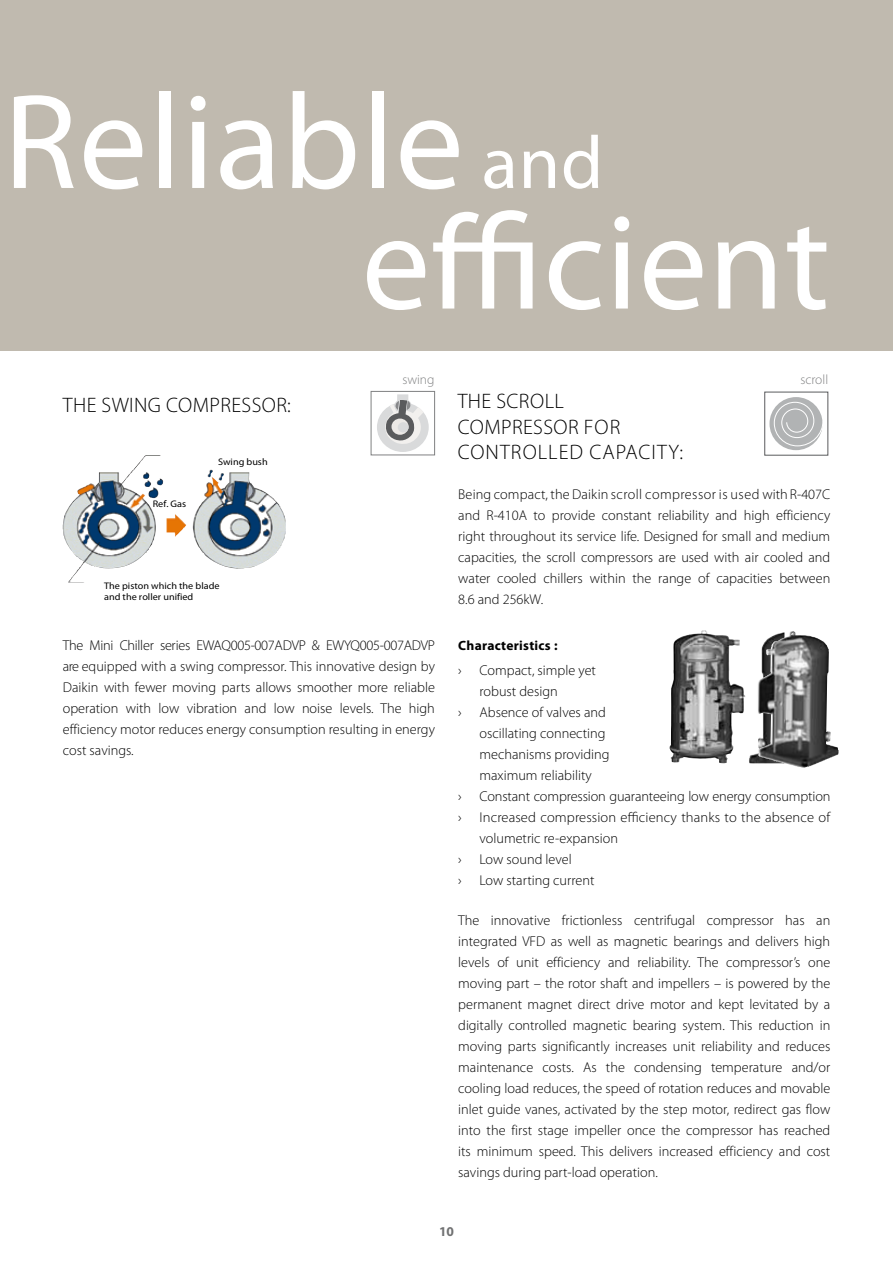
<style>
.page{position:relative;width:893px;height:1263px;background:#fff}
.page>*{position:absolute;margin:0;border:0;box-sizing:border-box;transform-origin:0 0}
.t1{font:136.5px "Myriad Pro";letter-spacing:.01em;color:#fff}
.t2{font:300 21px/25.2px "Myriad Pro";letter-spacing:.02em;color:#000}
.t3{font:300 14.25px/21px "Myriad Pro";color:#000;text-align:justify}
.t4{font:700 13.5px "Myriad Pro";letter-spacing:.02em;color:#000}
.t5{font:300 13.5px "Myriad Pro";color:#808182}
.t6{font:700 13.5px "Myriad Pro";color:#707172}
.t7{font:9.6px/11.6px "Myriad Pro";color:#000;scale:1.07 1}
.s1{font-size:75px}
</style>
<div class="page">
<div style="left:0;top:0;width:893px;height:351px;background:#c0baaf"></div>
<img style="left:669px;top:630px;width:87px;height:133px">
<img style="left:756px;top:631px;width:36px;height:134px">
<div style="left:371px;top:391px;width:64px;height:64px;background:#fff;border:1px solid #808182"></div>
<div style="left:377px;top:402px;width:52px;height:50px;background:#d9dadb;border-radius:50%"></div>
<svg style="left:383px;top:394px;width:41px;height:53px"></svg>
<img style="left:63px;top:455px;width:223px;height:127px">
<svg style="left:769px;top:397px;width:54px;height:53px"></svg>
<svg style="left:774px;top:402px;width:49px;height:44px;background:#c1c3c4"></svg>
<h1 class="t1" style="left:4px;top:58px;width:601px">Reliable <span class="s1">and</span></h1>
<h1 class="t1" style="left:362px;top:179px;width:470px">efficient</h1>
<h2 class="t2" style="left:63px;top:392px;width:230px">TH E Swing compressor:</h2>
<p class="t7" style="left:153px;top:498px;width:33px">Ref. Gas</p>
<p class="t7" style="left:218px;top:456px;width:48px">Swing bush</p>
<p class="t7" style="left:104px;top:580px;width:109px">The piston which the blade and the roller unified</p>
<p class="t5" style="left:402px;top:371px;width:34px">swing</p>
<p class="t3" style="left:63px;top:635px;width:374px;text-align:left">The Mini Chiller series EWAQ005-007ADVP &amp; EWYQ005-007ADVP are equipped with a swing compressor. This innovative design by Daikin with fewer moving parts allows smoother more reliable operation with low vibration and low noise levels. The high efficiency motor reduces energy consumption resulting in energy cost savings.</p>
<h2 class="t2" style="left:458px;top:388px;width:227px">The Scroll compressor for controlled capacity:</h2>
<p class="t5" style="left:800px;top:371px;width:29px">scroll</p>
<p class="t3" style="left:458px;top:483px;width:374px">Being compact, the Daikin scroll compressor is used with R-407C and R-410A to provide constant reliability and high efficiency right throughout its service life. Designed for small and medium capacities, the scroll compressors are used with air cooled and water cooled chillers within the range of capacities between 8.6 and 256kW.</p>
<p class="t4" style="left:458px;top:636px;width:101px">Characteristics :</p>
<p class="t3" style="left:458px;top:659px;width:139px">› Compact, simple yet</p>
<p class="t3" style="left:479px;top:680px;width:80px">robust design</p>
<p class="t3" style="left:458px;top:701px;width:149px">› Absence of valves and</p>
<p class="t3" style="left:479px;top:722px;width:128px">oscillating connecting</p>
<p class="t3" style="left:479px;top:743px;width:132px">mechanisms providing</p>
<p class="t3" style="left:479px;top:764px;width:114px">maximum reliability</p>
<p class="t3" style="left:458px;top:785px;width:374px">› Constant compression guaranteeing low energy consumption</p>
<p class="t3" style="left:458px;top:806px;width:374px">› I ncreased compression efficiency thanks to the absence of</p>
<p class="t3" style="left:479px;top:827px;width:140px">volumetric re-expansion</p>
<p class="t3" style="left:458px;top:848px;width:115px">› Low sound level</p>
<p class="t3" style="left:458px;top:869px;width:138px">› Low starting current</p>
<p class="t3" style="left:458px;top:909px;width:374px">The innovative frictionless centrifugal compressor has an integrated VFD as well as magnetic bearings and delivers high levels of unit efficiency and reliability. The compressor’s one moving part – the rotor shaft and impellers – is powered by the permanent magnet direct drive motor and kept levitated by a digitally controlled magnetic bearing system. This reduction in moving parts significantly increases unit reliability and reduces maintenance costs. As the condensing temperature and/or cooling load reduces, the speed of rotation reduces and movable inlet guide vanes, activated by the step motor, redirect gas flow into the first stage impeller once the compressor has reached its minimum speed. This delivers increased efficiency and cost savings during part-load operation.</p>
<p class="t6" style="left:439px;top:1223px;width:16px">10</p>
</div>
